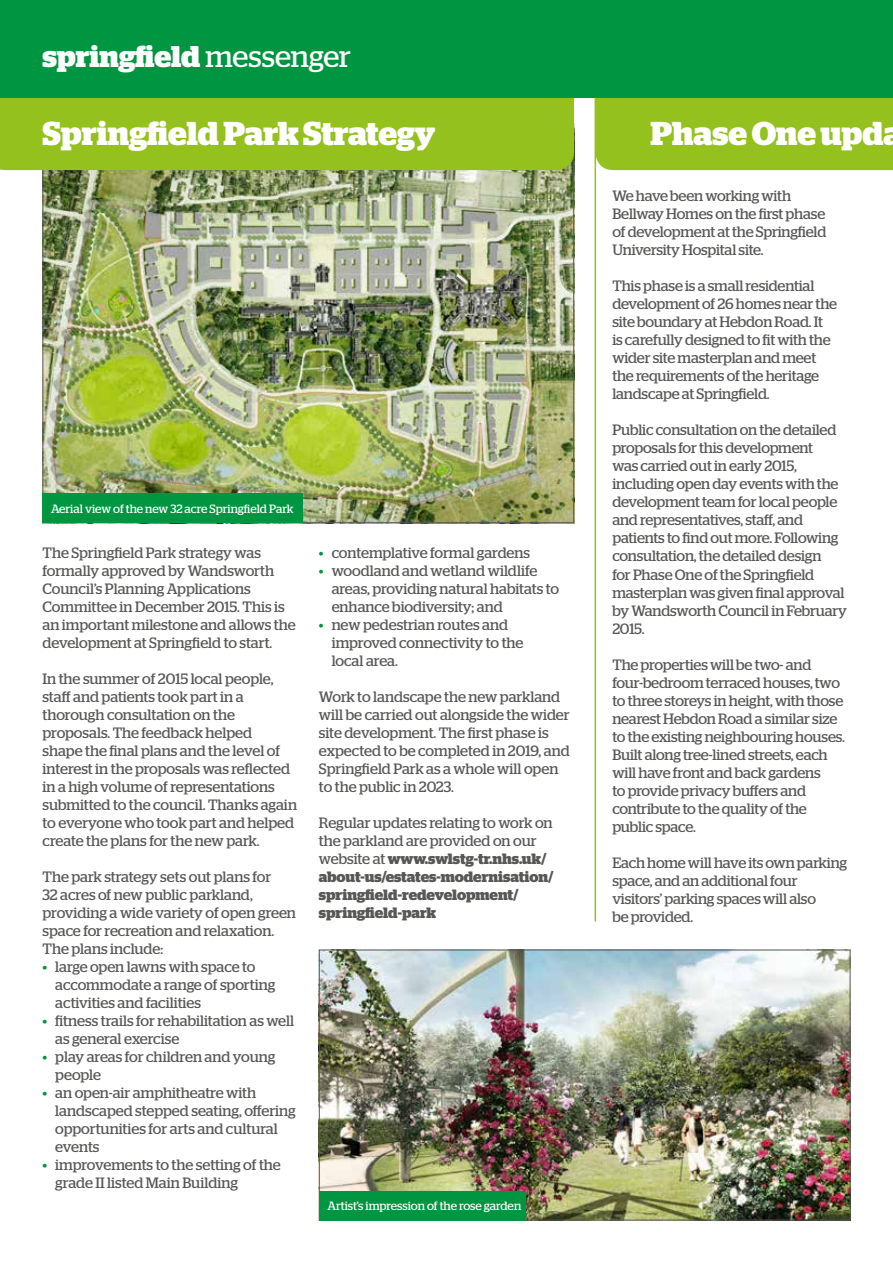
<style>
.page{position:relative;width:893px;height:1263px;background:#fff}
.page>*{position:absolute;margin:0;border:0;box-sizing:border-box;transform-origin:0 0}
.t1{font:700 33px "Stag";letter-spacing:-.005em;color:#fff}
.t2{font:700 30px "Stag";color:#fff}
.t3{font:15px/18px "Stag";letter-spacing:-.01em;color:#575756}
.t4{font:700 15px/18px "Stag";letter-spacing:-.005em;color:#575756}
.t5{font:12px "Stag";letter-spacing:-.005em;color:#fff}
.t6{font:4.65px "Arial";color:#000}
.s1{font-weight:400}
.s2{color:#009641}
</style>
<div class="page">
<img style="left:45px;top:170px;width:527px;height:351px">
<div style="left:0;top:98px;width:574px;height:72px;background:#95c11f"></div>
<div style="left:596px;top:98px;width:297px;height:72px;background:#95c11f"></div>
<div style="left:0;top:0;width:893px;height:98px;background:#009641"></div>
<div style="left:43px;top:493px;width:260px;height:30px;background:#009641"></div>
<img style="left:321px;top:952px;width:527px;height:266px">
<div style="left:319px;top:1191px;width:207px;height:29px;background:#009641"></div>
<hr style="left:595px;top:98px;width:1px;height:823px;background:#95c11f">
<h2 class="t2" style="left:43px;top:38px;width:310px">springfield <span class="s1">messenger</span></h2>
<h1 class="t1" style="left:43px;top:115px;width:394px">Springfield Park Strategy</h1>
<h1 class="t1" style="left:651px;top:115px;width:253px">Phase One upda</h1>
<p class="t5" style="left:51px;top:502px;width:244px">Aerial view of the new 32 acre Springfield Park</p>
<p class="t3" style="left:43px;top:543px;width:255px">The Springfield Park strategy was formally approved by Wandsworth Council’s Planning Applications Committee in December 2015. This is an important milestone and allows the development at Springfield to start.</p>
<p class="t3" style="left:43px;top:669px;width:256px">In the summer of 2015 local people, staff and patients took part in a thorough consultation on the proposals. The feedback helped<br>shape the final plans and the level of interest in the proposals was reflected in a high volume of representations submitted to the council. Thanks again to everyone who took part and helped create the plans for the new park.</p>
<p class="t3" style="left:43px;top:867px;width:255px">The park strategy sets out plans for<br>32 acres of new public parkland, providing a wide variety of open green space for recreation and relaxation.<br>The plans include:</p>
<p class="t3" style="left:55px;top:957px;width:222px;text-indent:-13px"><span class="s2">•</span> large open lawns with space to accommodate a range of sporting activities and facilities</p>
<p class="t3" style="left:55px;top:1011px;width:240px;text-indent:-13px"><span class="s2">•</span> fitness trails for rehabilitation as well as general exercise</p>
<p class="t3" style="left:55px;top:1047px;width:222px;text-indent:-13px"><span class="s2">•</span> play areas for children and young people</p>
<p class="t3" style="left:55px;top:1083px;width:242px;text-indent:-13px"><span class="s2">•</span> an open-air amphitheatre with landscaped stepped seating, offering opportunities for arts and cultural events</p>
<p class="t3" style="left:55px;top:1155px;width:227px;text-indent:-13px"><span class="s2">•</span> improvements to the setting of the grade II listed Main Building</p>
<p class="t3" style="left:319px;top:543px;width:213px"><span class="s2">•</span> contemplative formal gardens</p>
<p class="t3" style="left:332px;top:561px;width:229px;text-indent:-13px"><span class="s2">•</span> woodland and wetland wildlife areas, providing natural habitats to enhance biodiversity; and</p>
<p class="t3" style="left:332px;top:615px;width:193px;text-indent:-13px"><span class="s2">•</span> new pedestrian routes and improved connectivity to the local area.</p>
<p class="t3" style="left:319px;top:687px;width:252px">Work to landscape the new parkland will be carried out alongside the wider site development. The first phase is expected to be completed in 2019, and Springfield Park as a whole will open to the public in 2023.</p>
<p class="t4" style="left:319px;top:813px;width:236px"><span class="s1">Regular updates relating to work on the parkland are provided on our website at</span> www.swlstg-tr.nhs.uk/ about-us/estates-modernisation/ springfield-redevelopment/ springfield-park</p>
<p class="t5" style="left:327px;top:1199px;width:195px">Artist’s impression of the rose garden</p>
<p class="t3" style="left:612px;top:187px;width:216px">We have been working with<br>Bellway Homes on the first phase of development at the Springfield<br>University Hospital site.</p>
<p class="t3" style="left:612px;top:277px;width:226px">This phase is a small residential development of 26 homes near the site boundary at Hebdon Road. It is carefully designed to fit with the wider site masterplan and meet the requirements of the heritage landscape at Springfield.</p>
<p class="t3" style="left:612px;top:421px;width:236px">Public consultation on the detailed proposals for this development<br>was carried out in early 2015, including open day events with the development team for local people and representatives, staff, and patients to find out more. Following consultation, the detailed design<br>for Phase One of the Springfield masterplan was given final approval by Wandsworth Council in February<br>2015.</p>
<p class="t3" style="left:612px;top:655px;width:234px">The properties will be two- and four-bedroom terraced houses, two to three storeys in height, with those nearest Hebdon Road a similar size to the existing neighbouring houses.<br>Built along tree-lined streets, each will have front and back gardens<br>to provide privacy buffers and contribute to the quality of the public space.</p>
<p class="t3" style="left:612px;top:853px;width:236px">Each home will have its own parking space, and an additional four visitors’ parking spaces will also<br>be provided.</p>
<p class="t6" style="left:605px;top:857px;width:34px">Springfield Park</p>
</div>
